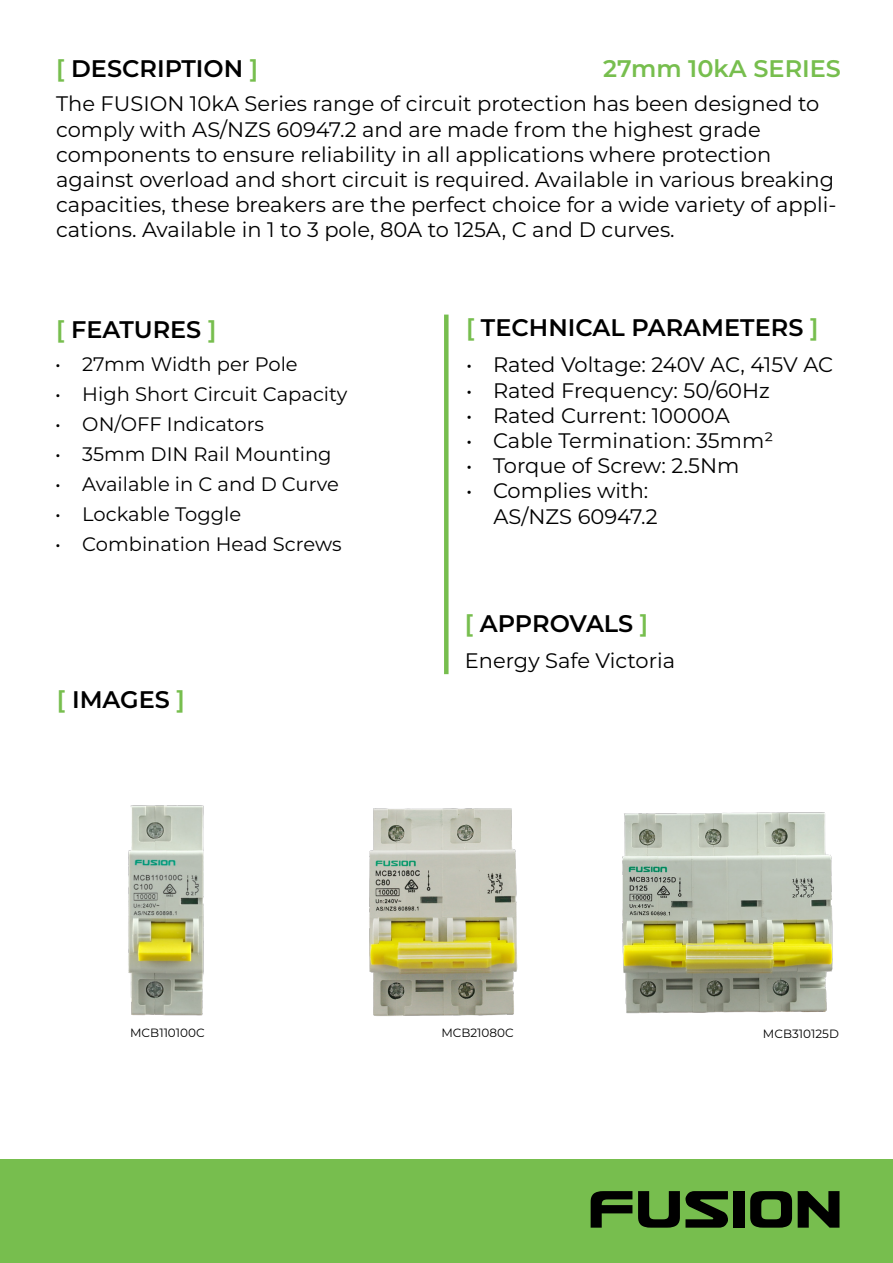
<style>
.page{position:relative;width:893px;height:1263px;background:#fff}
.page>*{position:absolute;margin:0;border:0;box-sizing:border-box;transform-origin:0 0}
.t1{font:63px "Usuzi";color:#000}
.t2{font:600 24px "Montserrat";color:#000}
.t3{font:600 24px "Montserrat";color:#77be4e}
.t4{font:21px/25.2px "Montserrat";color:#000}
.t5{font:19.5px "Montserrat";color:#000}
.t6{font:12px "Montserrat";color:#000}
.s1{color:#77be4e}
</style>
<div class="page">
<div style="left:0;top:1160px;width:893px;height:103px;background:#77be4e"></div>
<div style="left:444px;top:315px;width:5px;height:359px;background:#77be4e"></div>
<img style="left:128px;top:805px;width:76px;height:211px">
<img style="left:369px;top:808px;width:149px;height:208px">
<img style="left:622px;top:812px;width:211px;height:202px">
<p class="t2" style="left:56px;top:51px;width:204px"><span class="s1">[</span> DESCRIPTION <span class="s1">]</span></p>
<p class="t4" style="left:56px;top:91px;width:782px">The FUSION 10kA Series range of circuit protection has been designed to comply with AS/NZS 60947.2 and are made from the highest grade components to ensure reliability in all applications where protection against overload and short circuit is required. Available in various breaking capacities, these breakers are the perfect choice for a wide variety of appli&shy;cations. Available in 1 to 3 pole, 80A to 125A, C and D curves.</p>
<p class="t3" style="left:603px;top:51px;width:239px">27mm 10kA SERIES</p>
<p class="t2" style="left:56px;top:312px;width:162px"><span class="s1">[</span> FEATURES <span class="s1">]</span></p>
<p class="t5" style="left:55px;top:351px;width:244px">• 27mm Width per Pole</p>
<p class="t5" style="left:55px;top:381px;width:294px">• High Short Circuit Capacity</p>
<p class="t5" style="left:55px;top:411px;width:210px">• ON/OFF Indicators</p>
<p class="t5" style="left:55px;top:441px;width:278px">• 35mm DIN Rail Mounting</p>
<p class="t5" style="left:55px;top:471px;width:285px">• Available in C and D Curve</p>
<p class="t5" style="left:55px;top:501px;width:187px">• Lockable Toggle</p>
<p class="t5" style="left:55px;top:531px;width:288px">• Combination Head Screws</p>
<p class="t2" style="left:57px;top:683px;width:130px"><span class="s1">[</span> IMAGES <span class="s1">]</span></p>
<p class="t2" style="left:466px;top:311px;width:354px"><span class="s1">[</span> TECHNICAL PARAMETERS <span class="s1">]</span></p>
<p class="t4" style="left:466px;top:351px;width:369px">• Rated Voltage: 240V AC, 415V AC</p>
<p class="t4" style="left:466px;top:377px;width:305px">• Rated Frequency: 50/60Hz</p>
<p class="t4" style="left:466px;top:402px;width:265px">• Rated Current: 10000A</p>
<p class="t4" style="left:466px;top:427px;width:309px">• Cable Termination: 35mm²</p>
<p class="t4" style="left:466px;top:452px;width:275px">• Torque of Screw: 2.5Nm</p>
<p class="t4" style="left:466px;top:477px;width:184px">• Complies with:</p>
<p class="t4" style="left:493px;top:503px;width:166px">AS/NZS 60947.2</p>
<p class="t2" style="left:465px;top:607px;width:185px"><span class="s1">[</span> APPROVALS <span class="s1">]</span></p>
<p class="t4" style="left:465px;top:647px;width:212px">Energy Safe Victoria</p>
<p class="t6" style="left:130px;top:1024px;width:76px">MCB110100C</p>
<p class="t6" style="left:441px;top:1024px;width:74px">MCB21080C</p>
<p class="t6" style="left:763px;top:1025px;width:78px">MCB310125D</p>
<p class="t1" style="left:588px;top:1180px;width:256px">FUSION</p>
</div>
